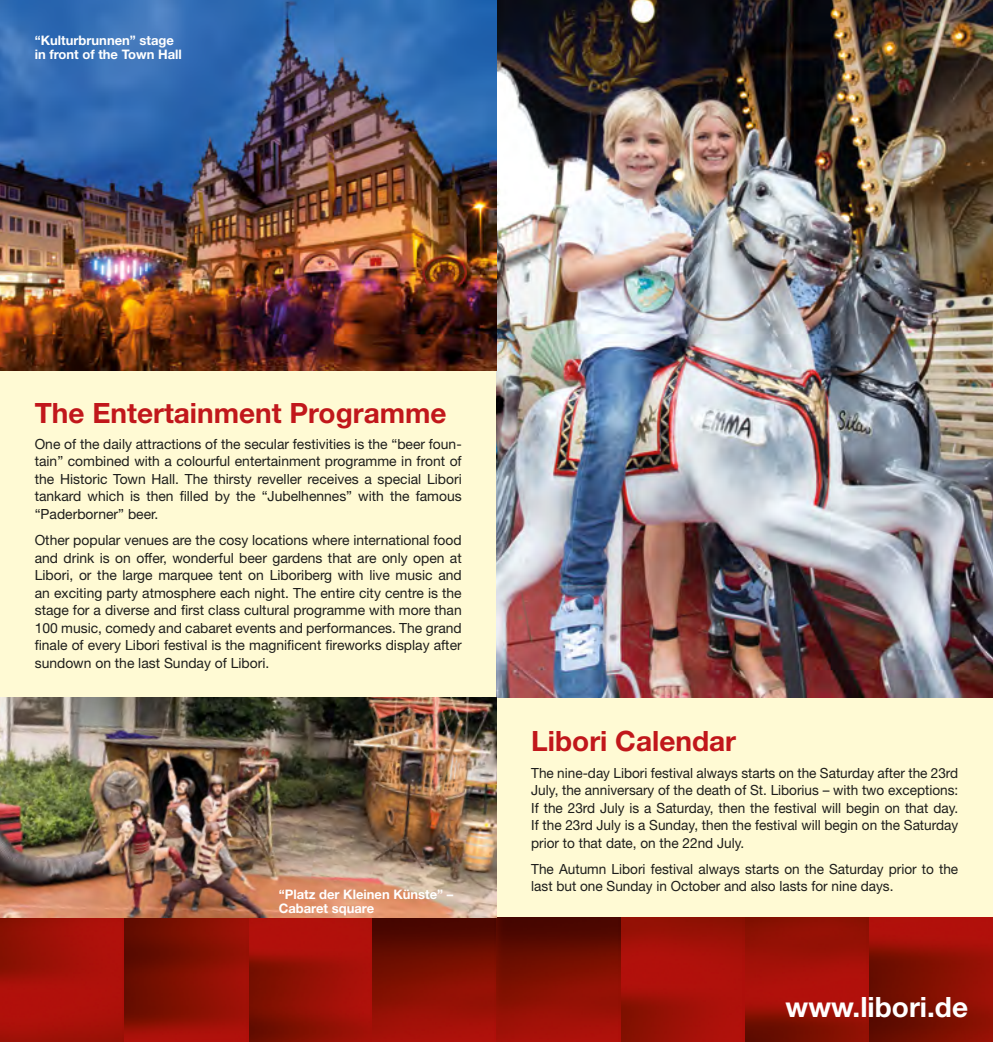
<style>
.page{position:relative;width:993px;height:1042px;background:#fff}
.page>*{position:absolute;margin:0;border:0;box-sizing:border-box;transform-origin:0 0}
.ÜB{font:700 28px "Helvetica Neue LT";color:#c1171b}
.t1{font:700 28px "Helvetica Neue LT";color:#fff}
.FLIESSTEXT{font:14px/17.5px "Helvetica Neue LT";color:#1d1d1b;text-align:justify}
.BU{font:700 13.12px "Helvetica Neue LT";color:#fff}
</style>
<div class="page">
<div style="left:0;top:0;width:992px;height:923px;background:#fffad4"></div>
<img style="left:0;top:918px;width:992px;height:124px">
<img style="left:496px;top:0;width:496px;height:697px">
<img style="left:0;top:0;width:496px;height:370px">
<img style="left:0;top:697px;width:496px;height:221px">
<p class="BU" style="left:35px;top:32px;width:141px">“Kulturbrunnen” stage</p>
<p class="BU" style="left:35px;top:46px;width:148px">in front of the Town Hall</p>
<p class="ÜB" style="left:35px;top:395px;width:413px">The Entertainment Programme</p>
<p class="FLIESSTEXT" style="left:35px;top:435px;width:428px">One of the daily attractions of the secular festivities is the “beer foun&shy;tain” combined with a colourful entertainment programme in front of the Historic Town Hall. The thirsty reveller receives a special Libori tankard which is then filled by the “Jubelhennes” with the famous “Paderborner” beer.</p>
<p class="FLIESSTEXT" style="left:35px;top:531px;width:428px">Other popular venues are the cosy locations where international food and drink is on offer, wonderful beer gardens that are only open at Libori, or the large marquee tent on Liboriberg with live music and an exciting party atmosphere each night. The entire city centre is the stage for a diverse and first class cultural programme with more than 100 music, comedy and cabaret events and performances. The grand finale of every Libori festival is the magnificent fireworks display after sundown on the last Sunday of Libori.</p>
<p class="BU" style="left:279px;top:886px;width:176px">“Platz der Kleinen Künste” –</p>
<p class="BU" style="left:279px;top:900px;width:97px">Cabaret square</p>
<p class="ÜB" style="left:531px;top:724px;width:206px">Libori Calendar</p>
<p class="FLIESSTEXT" style="left:531px;top:763px;width:428px">The nine-day Libori festival always starts on the Saturday after the 23rd July, the anniversary of the death of St. Liborius – with two exceptions:<br>If the 23rd July is a Saturday, then the festival will begin on that day.<br>If the 23rd July is a Sunday, then the festival will begin on the Saturday prior to that date, on the 22nd July.</p>
<p class="FLIESSTEXT" style="left:531px;top:860px;width:428px">The Autumn Libori festival always starts on the Saturday prior to the last but one Sunday in October and also lasts for nine days.</p>
<h1 class="t1" style="left:785px;top:990px;width:184px">www.libori.de</h1>
</div>
